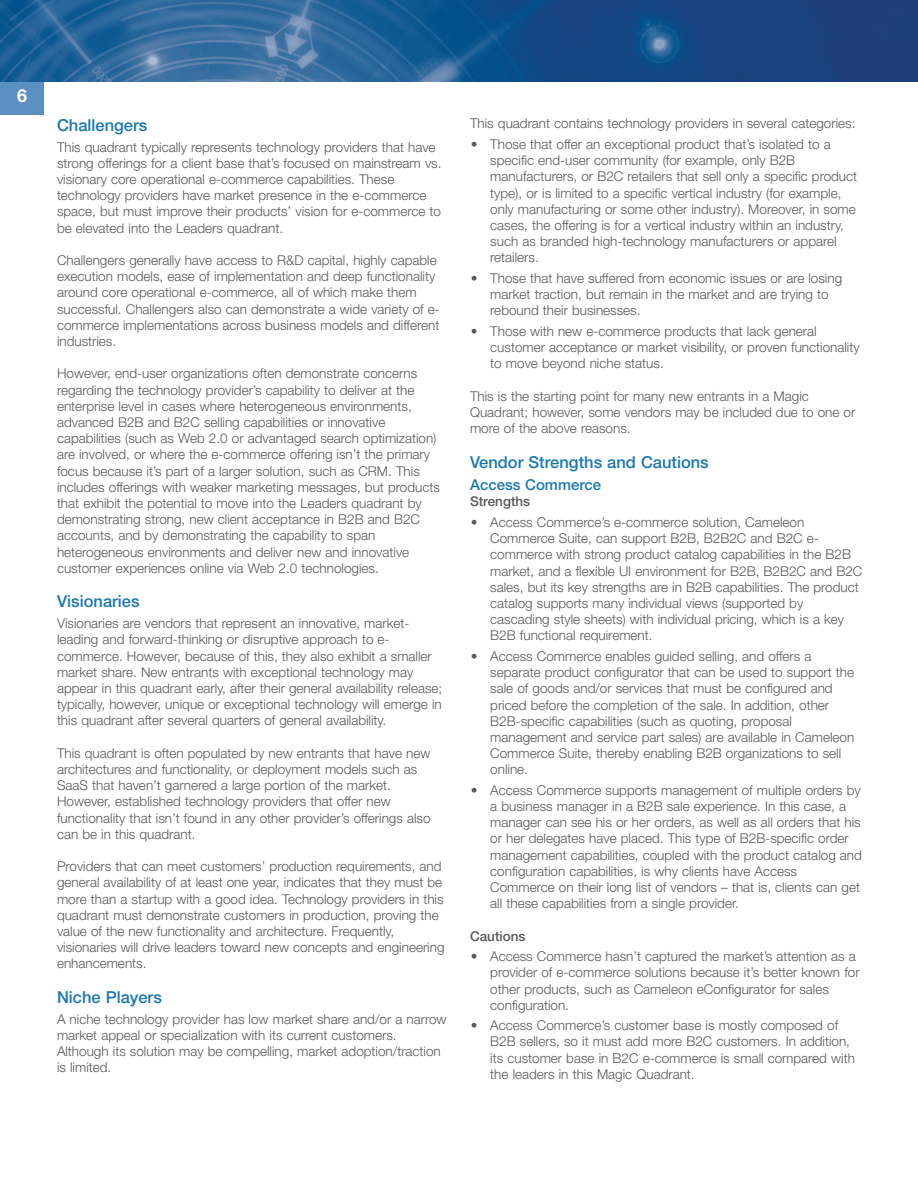
<style>
.page{position:relative;width:918px;height:1188px;background:#fff}
.page>*{position:absolute;margin:0;border:0;box-sizing:border-box;transform-origin:0 0}
.t1{font:700 18px "Helvetica Neue CE";color:#fff}
.t2{font:500 16.5px "Helvetica Neue";color:#1b78b2}
.t3{font:500 15px "Helvetica Neue";color:#1b78b2}
.t4{font:300 13.5px/16.2px "Helvetica Neue";color:#57585a}
.t5{font:500 13.5px "Helvetica Neue";color:#57585a}
</style>
<div class="page">
<div style="left:0;top:79px;width:44px;height:36px;background:#5a91c2"></div>
<img style="left:0;top:0;width:918px;height:81px">
<h1 class="t1" style="left:17px;top:90px;width:12px">6</h1>
<p class="t2" style="left:57px;top:119px;width:92px">Challengers</p>
<p class="t4" style="left:57px;top:140px;width:386px">This quadrant typically represents technology providers that have strong offerings for a client base that’s focused on mainstream vs. visionary core operational e-commerce capabilities. These technology providers have market presence in the e-commerce space, but must improve their products’ vision for e-commerce to be elevated into the Leaders quadrant.</p>
<p class="t4" style="left:57px;top:253px;width:384px">Challengers generally have access to R&amp;D capital, highly capable execution models, ease of implementation and deep functionality around core operational e-commerce, all of which make them successful. Challengers also can demonstrate a wide variety of e&shy;commerce implementations across business models and different industries.</p>
<p class="t4" style="left:57px;top:367px;width:384px">However, end-user organizations often demonstrate concerns regarding the technology provider’s capability to deliver at the enterprise level in cases where heterogeneous environments, advanced B2B and B2C selling capabilities or innovative capabilities (such as Web 2.0 or advantaged search optimization) are involved, or where the e-commerce offering isn’t the primary focus because it’s part of a larger solution, such as CRM. This includes offerings with weaker marketing messages, but products that exhibit the potential to move into the Leaders quadrant by demonstrating strong, new client acceptance in B2B and B2C accounts, and by demonstrating the capability to span heterogeneous environments and deliver new and innovative customer experiences online via Web 2.0 technologies.</p>
<p class="t2" style="left:57px;top:595px;width:84px">Visionaries</p>
<p class="t4" style="left:57px;top:617px;width:387px">Visionaries are vendors that represent an innovative, market&shy;leading and forward-thinking or disruptive approach to e&shy;commerce. However, because of this, they also exhibit a smaller market share. New entrants with exceptional technology may appear in this quadrant early, after their general availability release; typically, however, unique or exceptional technology will emerge in this quadrant after several quarters of general availability.</p>
<p class="t4" style="left:57px;top:746px;width:375px">This quadrant is often populated by new entrants that have new architectures and functionality, or deployment models such as SaaS that haven’t garnered a large portion of the market.<br>However, established technology providers that offer new functionality that isn’t found in any other provider’s offerings also can be in this quadrant.</p>
<p class="t4" style="left:57px;top:860px;width:389px">Providers that can meet customers’ production requirements, and general availability of at least one year, indicates that they must be more than a startup with a good idea. Technology providers in this quadrant must demonstrate customers in production, proving the value of the new functionality and architecture. Frequently, visionaries will drive leaders toward new concepts and engineering enhancements.</p>
<p class="t2" style="left:57px;top:991px;width:106px">Niche Players</p>
<p class="t4" style="left:57px;top:1012px;width:391px">A niche technology provider has low market share and/or a narrow market appeal or specialization with its current customers.<br>Although its solution may be compelling, market adoption/traction is limited.</p>
<p class="t4" style="left:470px;top:117px;width:387px">This quadrant contains technology providers in several categories:</p>
<p class="t4" style="left:490px;top:137px;width:368px;text-indent:-20px">• Those that offer an exceptional product that’s isolated to a specific end-user community (for example, only B2B manufacturers, or B2C retailers that sell only a specific product type), or is limited to a specific vertical industry (for example, only manufacturing or some other industry). Moreover, in some cases, the offering is for a vertical industry within an industry, such as branded high-technology manufacturers or apparel retailers.</p>
<p class="t4" style="left:490px;top:271px;width:353px;text-indent:-20px">• Those that have suffered from economic issues or are losing market traction, but remain in the market and are trying to rebound their businesses.</p>
<p class="t4" style="left:490px;top:324px;width:371px;text-indent:-20px">• Those with new e-commerce products that lack general customer acceptance or market visibility, or proven functionality to move beyond niche status.</p>
<p class="t4" style="left:470px;top:389px;width:387px">This is the starting point for many new entrants in a Magic<br>Quadrant; however, some vendors may be included due to one or more of the above reasons.</p>
<p class="t2" style="left:470px;top:456px;width:240px">Vendor Strengths and Cautions</p>
<p class="t3" style="left:470px;top:479px;width:133px">Access Commerce</p>
<p class="t5" style="left:470px;top:497px;width:62px">Strengths</p>
<p class="t4" style="left:490px;top:515px;width:374px;text-indent:-20px">• Access Commerce’s e-commerce solution, Cameleon Commerce Suite, can support B2B, B2B2C and B2C e&shy;commerce with strong product catalog capabilities in the B2B market, and a flexible UI environment for B2B, B2B2C and B2C sales, but its key strengths are in B2B capabilities. The product catalog supports many individual views (supported by cascading style sheets) with individual pricing, which is a key B2B functional requirement.</p>
<p class="t4" style="left:490px;top:649px;width:365px;text-indent:-20px">• Access Commerce enables guided selling, and offers a separate product configurator that can be used to support the sale of goods and/or services that must be configured and priced before the completion of the sale. In addition, other B2B-specific capabilities (such as quoting, proposal management and service part sales) are available in Cameleon Commerce Suite, thereby enabling B2B organizations to sell online.</p>
<p class="t4" style="left:490px;top:783px;width:373px;text-indent:-20px">• Access Commerce supports management of multiple orders by a business manager in a B2B sale experience. In this case, a manager can see his or her orders, as well as all orders that his or her delegates have placed. This type of B2B-specific order management capabilities, coupled with the product catalog and configuration capabilities, is why clients have Access Commerce on their long list of vendors – that is, clients can get all these capabilities from a single provider.</p>
<p class="t5" style="left:470px;top:931px;width:57px">Cautions</p>
<p class="t4" style="left:490px;top:950px;width:371px;text-indent:-20px">• Access Commerce hasn’t captured the market’s attention as a provider of e-commerce solutions because it’s better known for other products, such as Cameleon eConfigurator for sales configuration.</p>
<p class="t4" style="left:490px;top:1019px;width:366px;text-indent:-20px">• Access Commerce’s customer base is mostly composed of B2B sellers, so it must add more B2C customers. In addition, its customer base in B2C e-commerce is small compared with the leaders in this Magic Quadrant.</p>
</div>
